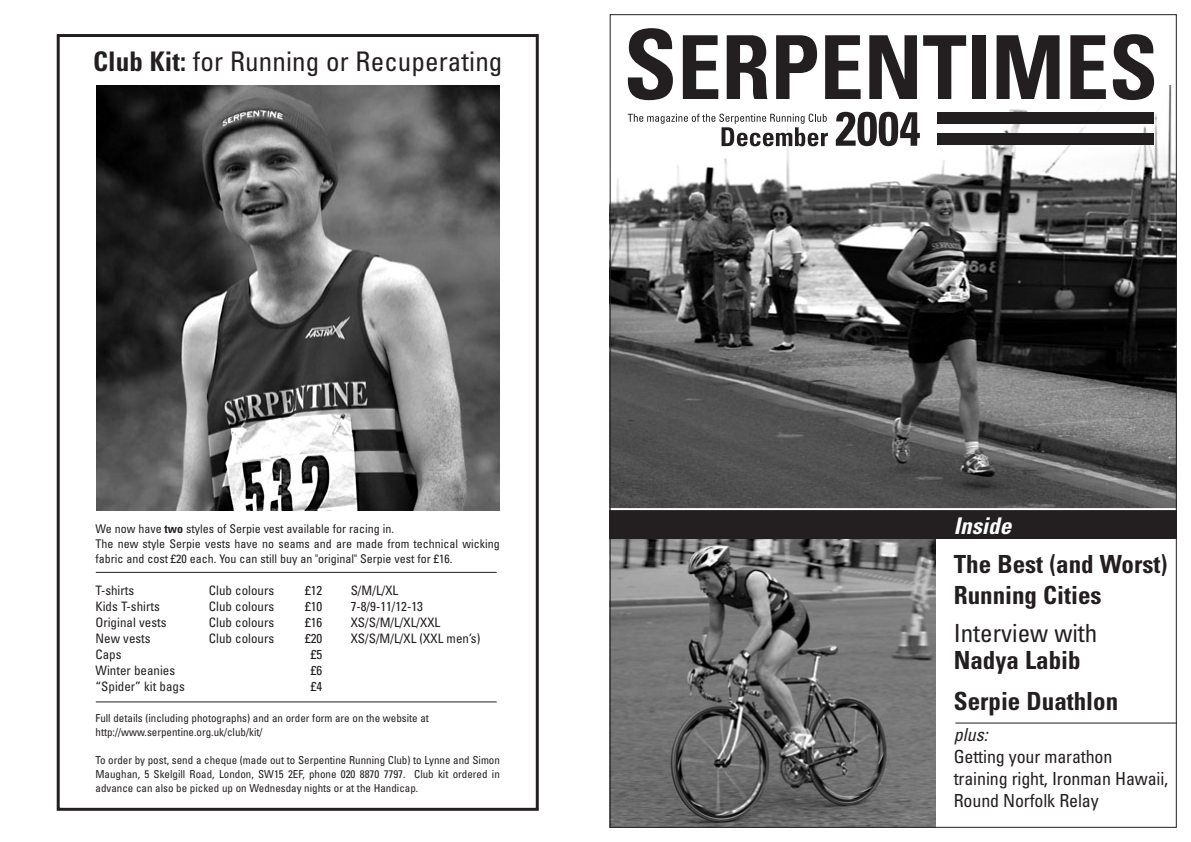
<style>
.page{position:relative;width:1191px;height:842px;background:#fff}
.page>*{position:absolute;margin:0;border:0;box-sizing:border-box;transform-origin:0 0}
.t1{font:condensed 27px "Univers";letter-spacing:.005em;color:#231f20}
.t2{font:700 condensed 25px/31px "Univers";color:#231f20}
.t3{font:condensed 25px "Univers";color:#231f20}
.t4{font:italic 700 condensed 23px "Univers";color:#fff}
.t5{font:condensed 18px/22px "Univers";letter-spacing:-.01em;color:#231f20}
.t6{font:italic condensed 18px "Univers";color:#231f20}
.t7{font:condensed 13px "Univers";color:#231f20}
.t8{font:condensed 12px/15px "Univers";color:#231f20}
.t9{font:condensed 11px/14px "Univers";color:#231f20}
.s1{font-weight:700}
</style>
<div class="page">
<img style="left:611px;top:85px;width:563px;height:423px">
<img style="left:611px;top:539px;width:324px;height:287px">
<div style="left:609px;top:510px;width:567px;height:29px;background:#231f20"></div>
<div style="left:57px;top:34px;width:482px;height:777px;border:3px solid #231f20"></div>
<hr style="left:96px;top:572px;width:400px;height:1px;background:#231f20">
<hr style="left:96px;top:701px;width:400px;height:1px;background:#231f20">
<img style="left:96px;top:85px;width:403px;height:425px">
<svg style="left:627px;top:28px;width:46px;height:72px"></svg>
<svg style="left:683px;top:35px;width:35px;height:64px"></svg>
<svg style="left:726px;top:35px;width:41px;height:64px"></svg>
<svg style="left:776px;top:35px;width:41px;height:64px"></svg>
<svg style="left:825px;top:35px;width:35px;height:64px"></svg>
<svg style="left:869px;top:35px;width:48px;height:64px"></svg>
<svg style="left:923px;top:35px;width:43px;height:64px"></svg>
<div style="left:972px;top:35px;width:13px;height:64px;background:#231f20"></div>
<svg style="left:996px;top:35px;width:63px;height:64px"></svg>
<svg style="left:1070px;top:35px;width:35px;height:64px"></svg>
<svg style="left:1112px;top:34px;width:42px;height:66px"></svg>
<div style="left:937px;top:133px;width:217px;height:12px;background:#231f20"></div>
<div style="left:937px;top:112px;width:217px;height:12px;background:#231f20"></div>
<svg style="left:835px;top:112px;width:85px;height:34px"></svg>
<svg style="left:627px;top:114px;width:201px;height:32px"></svg>
<hr style="left:955px;top:722px;width:221px;height:1px;background:#231f20">
<h1 class="t1" style="left:93px;top:51px;width:411px"><span class="s1">Club Kit:</span> for Running or Recuperating</h1>
<p class="t8" style="left:95px;top:522px;width:406px">We now have <span class="s1">two</span> styles of Serpie vest available for racing in.<br>The new style Serpie vests have no seams and are made from technical wicking fabric and cost £20 each. You can still buy an "original" Serpie vest for £16.</p>
<p class="t7" style="left:95px;top:585px;width:40px">T-shirts</p>
<p class="t7" style="left:209px;top:585px;width:67px">Club colours</p>
<p class="t7" style="left:305px;top:585px;width:19px">£12</p>
<p class="t7" style="left:351px;top:585px;width:49px">S/M/L/XL</p>
<p class="t7" style="left:95px;top:601px;width:66px">Kids T-shirts</p>
<p class="t7" style="left:209px;top:601px;width:67px">Club colours</p>
<p class="t7" style="left:305px;top:601px;width:19px">£10</p>
<p class="t7" style="left:351px;top:601px;width:74px">7-8/9-11/12-13</p>
<p class="t7" style="left:95px;top:617px;width:73px">Original vests</p>
<p class="t7" style="left:209px;top:617px;width:67px">Club colours</p>
<p class="t7" style="left:305px;top:617px;width:19px">£16</p>
<p class="t7" style="left:351px;top:617px;width:91px">XS/S/M/L/XL/XXL</p>
<p class="t7" style="left:95px;top:633px;width:57px">New vests</p>
<p class="t7" style="left:209px;top:633px;width:67px">Club colours</p>
<p class="t7" style="left:305px;top:633px;width:19px">£20</p>
<p class="t7" style="left:351px;top:633px;width:131px">XS/S/M/L/XL (XXL men’s)</p>
<p class="t7" style="left:95px;top:649px;width:27px">Caps</p>
<p class="t7" style="left:311px;top:649px;width:13px">£5</p>
<p class="t7" style="left:95px;top:665px;width:81px">Winter beanies</p>
<p class="t7" style="left:311px;top:665px;width:13px">£6</p>
<p class="t7" style="left:95px;top:681px;width:91px">“Spider” kit bags</p>
<p class="t7" style="left:311px;top:681px;width:13px">£4</p>
<p class="t9" style="left:95px;top:712px;width:335px">Full details (including photographs) and an order form are on the website at http://www.serpentine.org.uk/club/kit/</p>
<p class="t9" style="left:95px;top:754px;width:406px;text-align:justify">To order by post, send a cheque (made out to Serpentine Running Club) to Lynne and Simon Maughan, 5 Skelgill Road, London, SW15 2EF, phone 020 8870 7797. Club kit ordered in advance can also be picked up on Wednesday nights or at the Handicap.</p>
<h3 class="t4" style="left:953px;top:517px;width:59px">Inside</h3>
<h2 class="t2" style="left:953px;top:550px;width:215px">The Best (and Worst)<br>Running Cities</h2>
<h2 class="t3" style="left:953px;top:623px;width:145px">Interview with</h2>
<h2 class="t2" style="left:953px;top:641px;width:166px;line-height:41px">Nadya Labib<br>Serpie Duathlon</h2>
<h3 class="t6" style="left:953px;top:728px;width:35px">plus:</h3>
<h3 class="t5" style="left:953px;top:747px;width:216px">Getting your marathon training right, Ironman Hawaii,<br>Round Norfolk Relay</h3>
</div>
